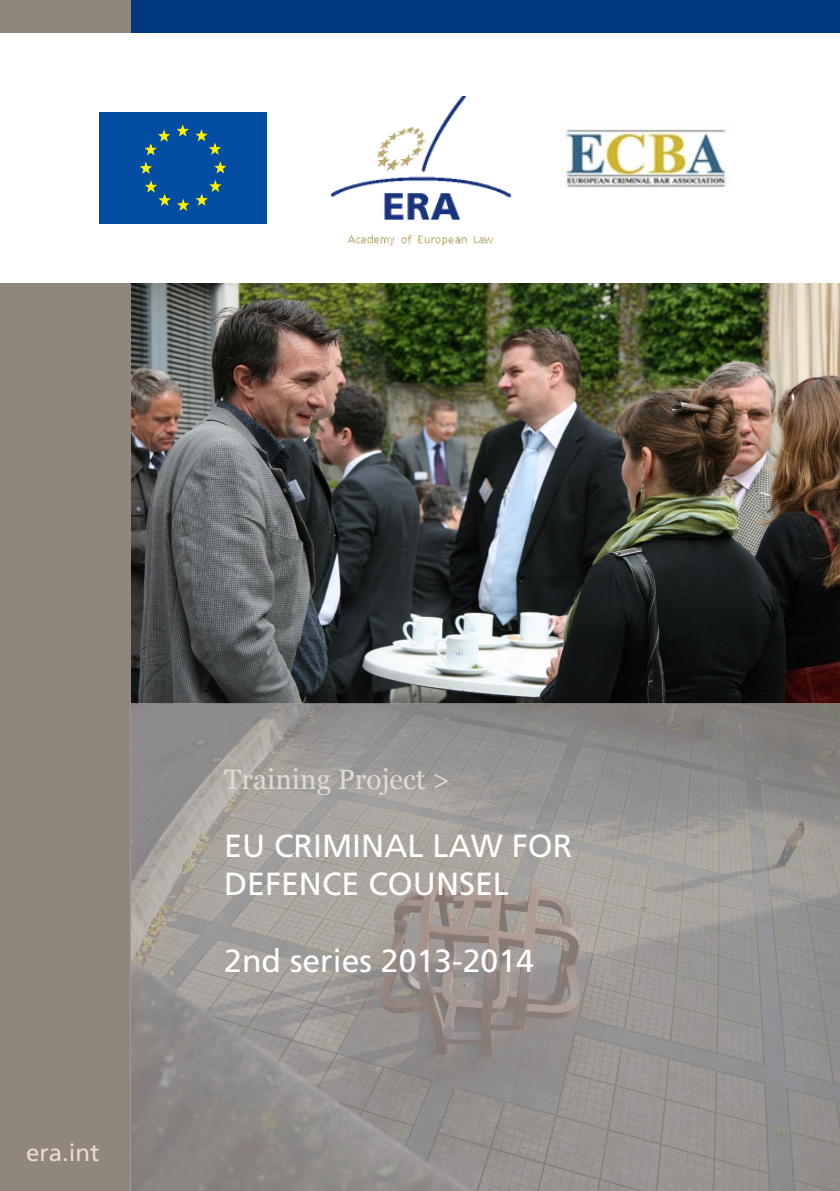
<style>
.page{position:relative;width:840px;height:1191px;background:#fff}
.page>*{position:absolute;margin:0;border:0;box-sizing:border-box;transform-origin:0 0}
.t1{font:32px/38.4px "Frutiger LT";color:#fff}
.t2{font:28px "Georgia";color:#dedbd3}
.t3{font:24px "Frutiger LT";color:#eaddd0}
</style>
<div class="page">
<img style="left:130px;top:283px;width:709px;height:420px">
<div style="left:0;top:0;width:839px;height:33px;background:#003781"></div>
<div style="left:0;top:0;width:130px;height:33px;background:#90867c"></div>
<img style="left:331px;top:96px;width:180px;height:150px">
<div style="left:0;top:283px;width:130px;height:908px;background:#90867c"></div>
<svg style="left:130px;top:703px;width:709px;height:488px;background:#989491"></svg>
<svg style="left:266px;top:112px;width:1px;height:112px"></svg>
<div style="left:99px;top:112px;width:167px;height:112px;background:#034ea2"></div>
<svg style="left:144px;top:129px;width:26px;height:26px"></svg>
<svg style="left:140px;top:162px;width:12px;height:12px"></svg>
<svg style="left:145px;top:180px;width:26px;height:26px"></svg>
<svg style="left:177px;top:199px;width:12px;height:12px"></svg>
<svg style="left:195px;top:180px;width:26px;height:26px"></svg>
<svg style="left:214px;top:161px;width:12px;height:12px"></svg>
<svg style="left:195px;top:129px;width:26px;height:26px"></svg>
<svg style="left:176px;top:124px;width:13px;height:13px"></svg>
<img style="left:564px;top:122px;width:162px;height:65px">
<p class="t3" style="left:26px;top:1138px;width:75px">ERA.INT</p>
<p class="t2" style="left:224px;top:763px;width:227px">Training Project &gt;</p>
<p class="t1" style="left:224px;top:826px;width:349px">EU CRIMINAL LAW FOR<br>DEFENCE COU NSEL</p>
<p class="t1" style="left:224px;top:941px;width:311px">2ND SERIES 2013-2014</p>
</div>
